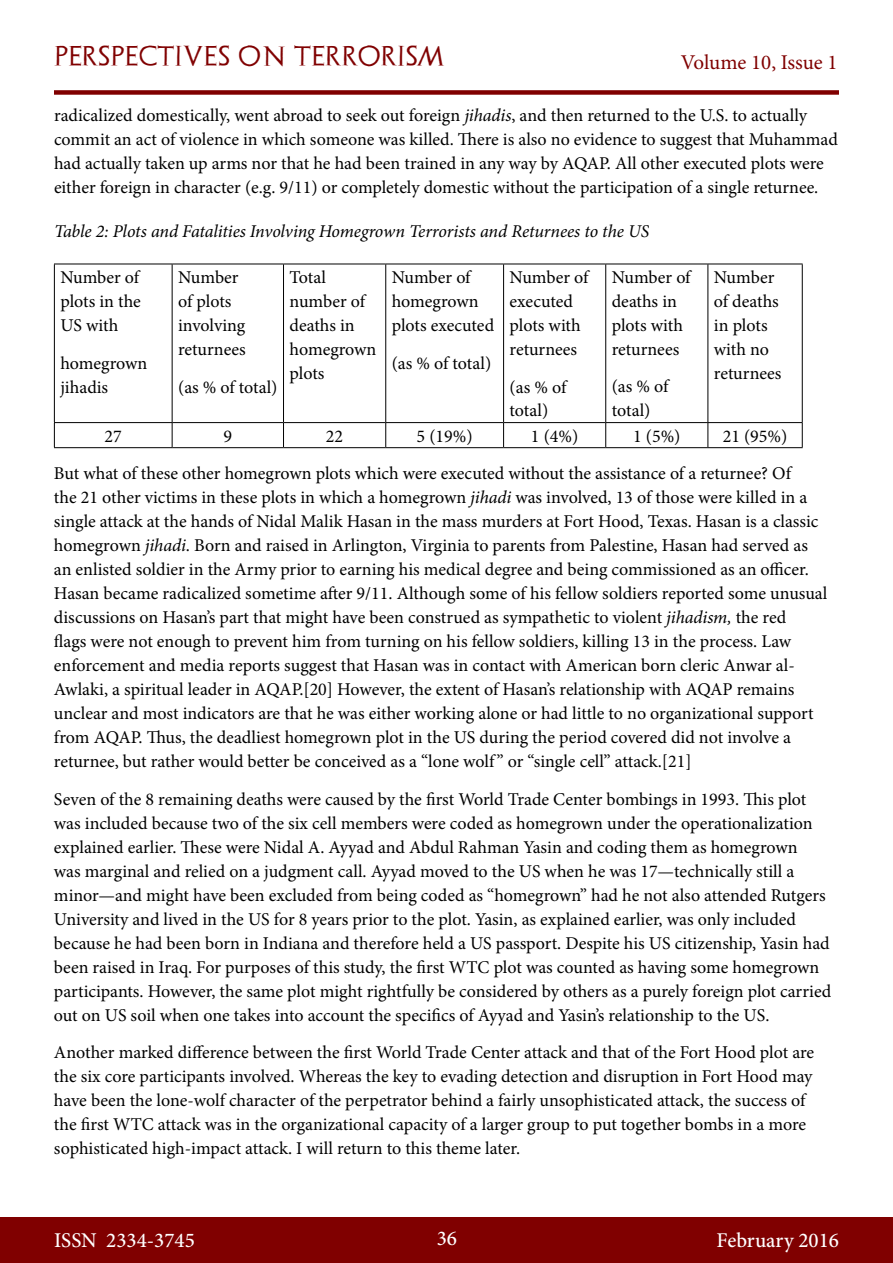
<style>
.page{position:relative;width:893px;height:1263px;background:#fff}
.page>*{position:absolute;margin:0;border:0;box-sizing:border-box;transform-origin:0 0}
.t1{font:500 21px "Minion Pro";color:#fff}
.t2{font:21px "Archeologicaps";letter-spacing:.045em;color:#800000}
.t3{font:21px "Minion Pro";letter-spacing:-.005em;color:#800000}
.t4{font:18px/24px "Minion Pro";color:#000}
.t5{font:italic 18px "Minion Pro";letter-spacing:-.01em;color:#000}
.s1{font-style:italic}
</style>
<div class="page">
<div style="left:0;top:1217px;width:893px;height:46px;background:#800000"></div>
<div style="left:54px;top:90px;width:785px;height:5px;background:#800000"></div>
<hr style="left:54px;top:264px;width:118px;height:1px;background:#000">
<hr style="left:54px;top:264px;width:1px;height:158px;background:#000">
<hr style="left:172px;top:264px;width:112px;height:1px;background:#000">
<hr style="left:172px;top:264px;width:1px;height:158px;background:#000">
<hr style="left:284px;top:264px;width:102px;height:1px;background:#000">
<hr style="left:283px;top:264px;width:1px;height:158px;background:#000">
<hr style="left:386px;top:264px;width:118px;height:1px;background:#000">
<hr style="left:385px;top:264px;width:1px;height:158px;background:#000">
<hr style="left:504px;top:264px;width:102px;height:1px;background:#000">
<hr style="left:503px;top:264px;width:1px;height:158px;background:#000">
<hr style="left:606px;top:264px;width:102px;height:1px;background:#000">
<hr style="left:605px;top:264px;width:1px;height:158px;background:#000">
<hr style="left:708px;top:264px;width:95px;height:1px;background:#000">
<hr style="left:707px;top:264px;width:1px;height:158px;background:#000">
<hr style="left:802px;top:264px;width:1px;height:158px;background:#000">
<hr style="left:54px;top:422px;width:118px;height:1px;background:#000">
<svg style="left:54px;top:423px;width:1px;height:24px"></svg>
<hr style="left:172px;top:422px;width:112px;height:1px;background:#000">
<svg style="left:172px;top:423px;width:1px;height:24px"></svg>
<hr style="left:284px;top:422px;width:102px;height:1px;background:#000">
<svg style="left:283px;top:423px;width:1px;height:24px"></svg>
<hr style="left:386px;top:422px;width:118px;height:1px;background:#000">
<svg style="left:385px;top:423px;width:1px;height:24px"></svg>
<hr style="left:504px;top:422px;width:102px;height:1px;background:#000">
<svg style="left:503px;top:423px;width:1px;height:24px"></svg>
<hr style="left:606px;top:422px;width:102px;height:1px;background:#000">
<svg style="left:605px;top:423px;width:1px;height:24px"></svg>
<hr style="left:708px;top:422px;width:95px;height:1px;background:#000">
<svg style="left:707px;top:423px;width:1px;height:24px"></svg>
<svg style="left:802px;top:423px;width:1px;height:24px"></svg>
<hr style="left:54px;top:447px;width:118px;height:1px;background:#000">
<hr style="left:172px;top:447px;width:112px;height:1px;background:#000">
<hr style="left:284px;top:447px;width:102px;height:1px;background:#000">
<hr style="left:386px;top:447px;width:118px;height:1px;background:#000">
<hr style="left:504px;top:447px;width:102px;height:1px;background:#000">
<hr style="left:606px;top:447px;width:102px;height:1px;background:#000">
<hr style="left:708px;top:447px;width:95px;height:1px;background:#000">
<p class="t2" style="left:54px;top:43px;width:392px">PERSPECTIVES ON TERRORISM</p>
<p class="t3" style="left:681px;top:48px;width:158px">Volume 10, Issue 1</p>
<p class="t4" style="left:54px;top:103px;width:785px">radicalized domestically, went abroad to seek out foreign <span class="s1">jihadis</span>, and then returned to the U.S. to actually commit an act of violence in which someone was killed. There is also no evidence to suggest that Muhammad had actually taken up arms nor that he had been trained in any way by AQAP. All other executed plots were either foreign in character (e.g. 9/11) or completely domestic without the participation of a single returnee.</p>
<p class="t5" style="left:54px;top:219px;width:597px">Table 2: Plots and Fatalities Involving Homegrown Terrorists and Returnees to the US</p>
<p class="t4" style="left:60px;top:265px;width:82px;text-align:justify">Number of plots in the US with</p>
<p class="t4" style="left:60px;top:351px;width:88px">homegrown jihadis</p>
<p class="t4" style="left:714px;top:265px;width:69px">Number of deaths in plots with no returnees</p>
<p class="t4" style="left:612px;top:265px;width:80px">Number of deaths in plots with returnees</p>
<p class="t4" style="left:612px;top:375px;width:58px">(as % of total)</p>
<p class="t4" style="left:510px;top:265px;width:80px">Number of executed plots with returnees</p>
<p class="t4" style="left:510px;top:375px;width:58px">(as % of total)</p>
<p class="t4" style="left:289px;top:265px;width:88px">Total number of deaths in homegrown plots</p>
<p class="t4" style="left:392px;top:265px;width:104px">Number of homegrown plots executed</p>
<p class="t4" style="left:178px;top:265px;width:69px">Number of plots involving returnees</p>
<p class="t4" style="left:178px;top:375px;width:101px">(as % of total)</p>
<p class="t4" style="left:392px;top:351px;width:101px">(as % of total)</p>
<p class="t4" style="left:54px;top:417px;width:738px;line-height:37.8px;text-align:right">21 (95%)<br>But what of these other homegrown plots which were executed without the assistance of a returnee? Of</p>
<p class="t4" style="left:54px;top:486px;width:775px">the 21 other victims in these plots in which a homegrown <span class="s1">jihadi</span> was involved, 13 of those were killed in a single attack at the hands of Nidal Malik Hasan in the mass murders at Fort Hood, Texas. Hasan is a classic homegrown <span class="s1">jihadi</span>. Born and raised in Arlington, Virginia to parents from Palestine, Hasan had served as an enlisted soldier in the Army prior to earning his medical degree and being commissioned as an officer.<br>Hasan became radicalized sometime after 9/11. Although some of his fellow soldiers reported some unusual discussions on Hasan’s part that might have been construed as sympathetic to violent <span class="s1">jihadism,</span> the red<br>flags were not enough to prevent him from turning on his fellow soldiers, killing 13 in the process. Law enforcement and media reports suggest that Hasan was in contact with American born cleric Anwar al-Awlaki, a spiritual leader in AQAP.[20] However, the extent of Hasan’s relationship with AQAP remains unclear and most indicators are that he was either working alone or had little to no organizational support from AQAP. Thus, the deadliest homegrown plot in the US during the period covered did not involve a returnee, but rather would better be conceived as a “lone wolf ” or “single cell” attack.[21]</p>
<p class="t4" style="left:54px;top:787px;width:779px">Seven of the 8 remaining deaths were caused by the first World Trade Center bombings in 1993. This plot was included because two of the six cell members were coded as homegrown under the operationalization explained earlier. These were Nidal A. Ayyad and Abdul Rahman Yasin and coding them as homegrown<br>was marginal and relied on a judgment call. Ayyad moved to the US when he was 17—technically still a minor—and might have been excluded from being coded as “homegrown” had he not also attended Rutgers University and lived in the US for 8 years prior to the plot. Yasin, as explained earlier, was only included because he had been born in Indiana and therefore held a US passport. Despite his US citizenship, Yasin had been raised in Iraq. For purposes of this study, the first WTC plot was counted as having some homegrown participants. However, the same plot might rightfully be considered by others as a purely foreign plot carried out on US soil when one takes into account the specifics of Ayyad and Yasin’s relationship to the US.</p>
<p class="t4" style="left:54px;top:1041px;width:762px">Another marked difference between the first World Trade Center attack and that of the Fort Hood plot are the six core participants involved. Whereas the key to evading detection and disruption in Fort Hood may have been the lone-wolf character of the perpetrator behind a fairly unsophisticated attack, the success of the first WTC attack was in the organizational capacity of a larger group to put together bombs in a more sophisticated high-impact attack. I will return to this theme later.</p>
<p class="t4" style="left:105px;top:424px;width:19px">27</p>
<p class="t4" style="left:223px;top:424px;width:10px">9</p>
<p class="t4" style="left:326px;top:424px;width:19px">22</p>
<p class="t4" style="left:417px;top:424px;width:58px">5 (19%)</p>
<p class="t4" style="left:531px;top:424px;width:49px">1 (4%)</p>
<p class="t4" style="left:633px;top:424px;width:49px">1 (5%)</p>
<p class="t1" style="left:54px;top:1226px;width:142px">ISSN 2334-3745</p>
<p class="t1" style="left:437px;top:1224px;width:22px">36</p>
<p class="t1" style="left:717px;top:1226px;width:124px">February 2016</p>
</div>
